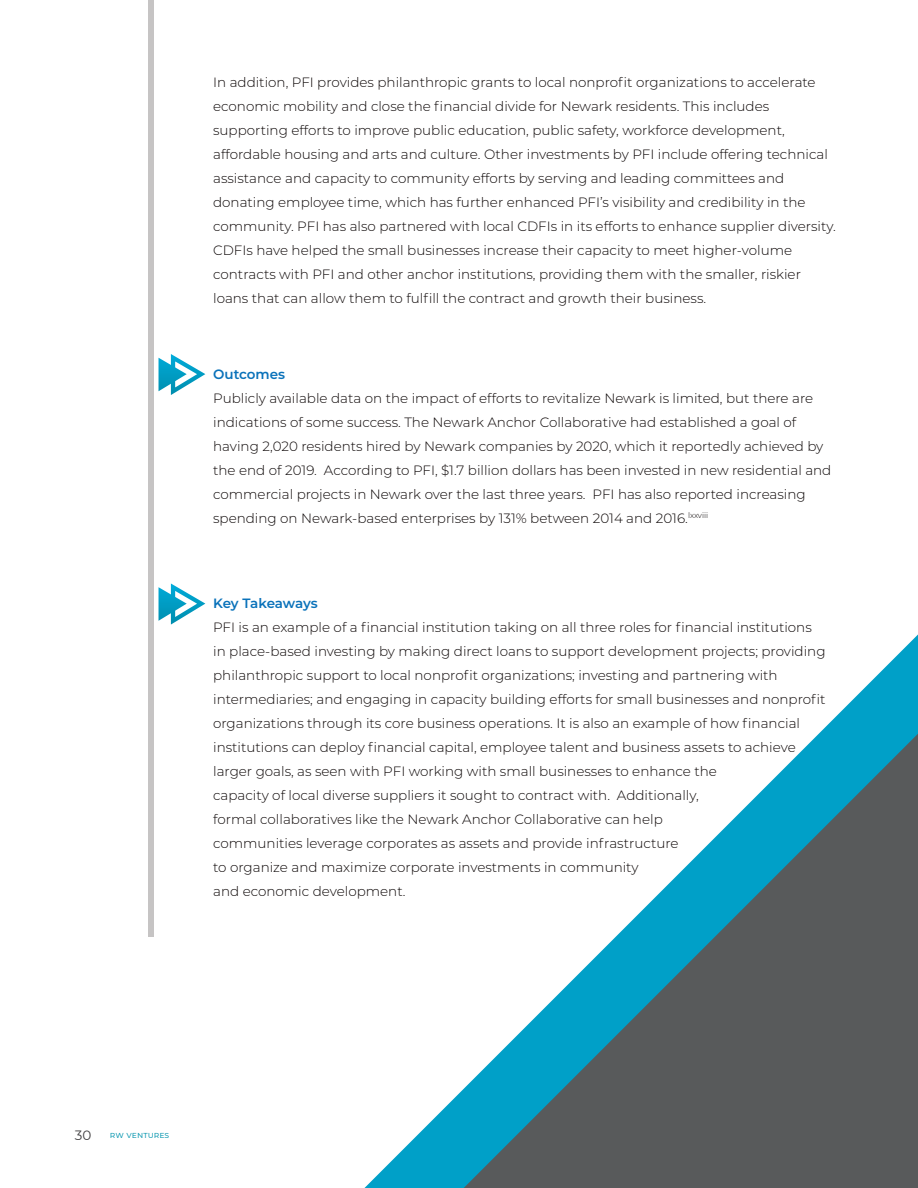
<style>
.page{position:relative;width:918px;height:1188px;background:#fff}
.page>*{position:absolute;margin:0;border:0;box-sizing:border-box;transform-origin:0 0}
.t1{font:300 13.5px/24px "Montserrat";color:#0b0505}
.t2{font:600 13.5px "Montserrat";letter-spacing:-.01em;color:#0a72ba}
.t3{font:13.5px "Montserrat";color:#414042}
.t4{font:9px "Montserrat";letter-spacing:.005em;color:#0093ad}
</style>
<div class="page">
<svg style="left:159px;top:354px;width:47px;height:41px"></svg>
<svg style="left:159px;top:583px;width:47px;height:42px"></svg>
<svg style="left:364px;top:634px;width:554px;height:554px"></svg>
<svg style="left:464px;top:734px;width:454px;height:454px"></svg>
<div style="left:148px;top:0;width:6px;height:936px;background:#c6c4c4"></div>
<p class="t1" style="left:213px;top:70px;width:624px">In addition, PFI provides philanthropic grants to local nonprofit organizations to accelerate economic mobility and close the financial divide for Newark residents. This includes supporting efforts to improve public education, public safety, workforce development, affordable housing and arts and culture. Other investments by PFI include offering technical assistance and capacity to community efforts by serving and leading committees and donating employee time, which has further enhanced PFI’s visibility and credibility in the community. PFI has also partnered with local CDFIs in its efforts to enhance supplier diversity.<br>CDFIs have helped the small businesses increase their capacity to meet higher-volume contracts with PFI and other anchor institutions, providing them with the smaller, riskier loans that can allow them to fulfill the contract and growth their business.</p>
<p class="t2" style="left:213px;top:364px;width:74px">Outcomes</p>
<p class="t1" style="left:213px;top:385px;width:620px">Publicly available data on the impact of efforts to revitalize Newark is limited, but there are indications of some success. The Newark Anchor Collaborative had established a goal of having 2,020 residents hired by Newark companies by 2020, which it reportedly achieved by the end of 2019. According to PFI, $1.7 billion dollars has been invested in new residential and commercial projects in Newark over the last three years. PFI has also reported increasing spending on Newark-based enterprises by 131% between 2014 and 2016.<sup>lxxviii</sup></p>
<p class="t2" style="left:213px;top:594px;width:106px">Key Takeaways</p>
<p class="t1" style="left:213px;top:615px;width:614px">PFI is an example of a financial institution taking on all three roles for financial institutions in place-based investing by making direct loans to support development projects; providing philanthropic support to local nonprofit organizations; investing and partnering with intermediaries; and engaging in capacity building efforts for small businesses and nonprofit organizations through its core business operations. It is also an example of how financial institutions can deploy financial capital, employee talent and business assets to achieve larger goals, as seen with PFI working with small businesses to enhance the<br>capacity of local diverse suppliers it sought to contract with. Additionally,<br>formal collaboratives like the Newark Anchor Collaborative can help<br>communities leverage corporates as assets and provide infrastructure<br>to organize and maximize corporate investments in community<br>and economic development.</p>
<p class="t3" style="left:75px;top:1126px;width:18px">30</p>
<p class="t4" style="left:110px;top:1129px;width:61px">RW Ventur es</p>
</div>
